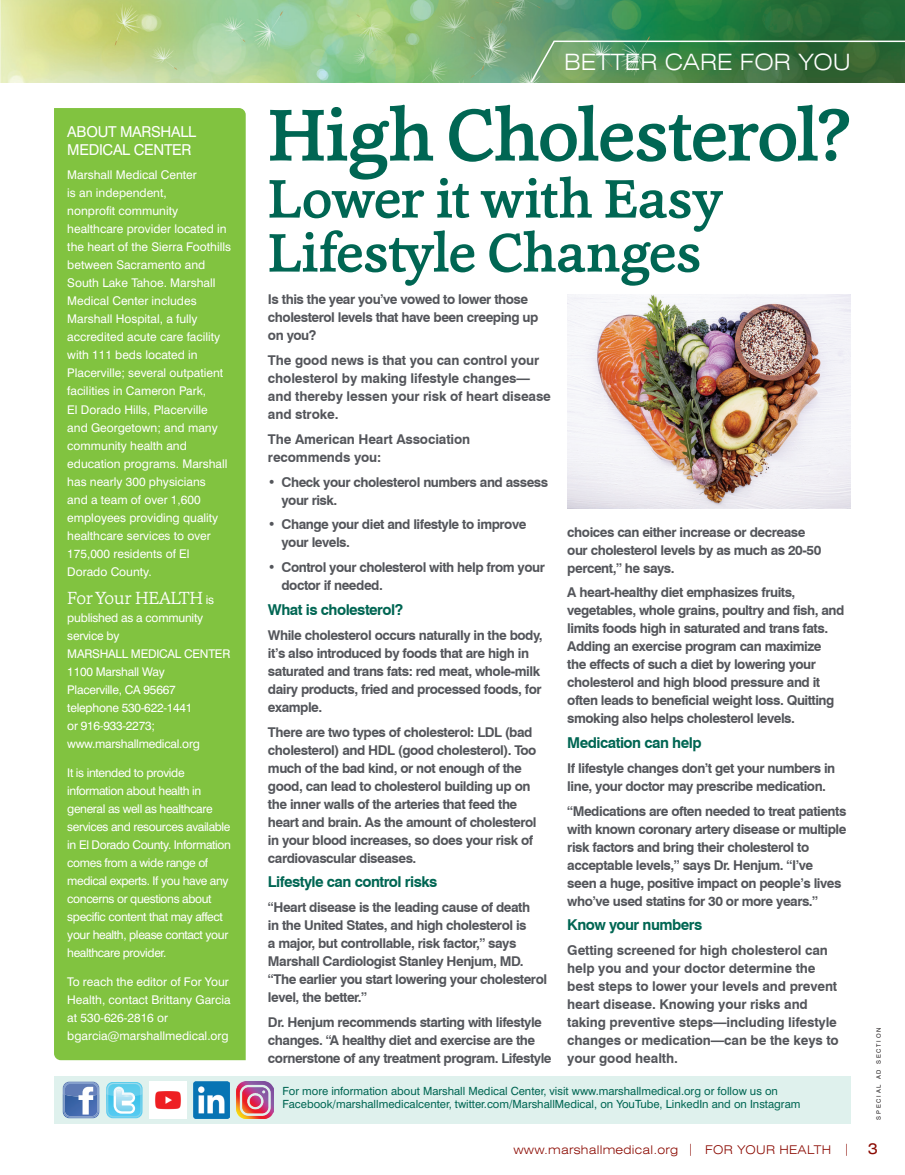
<style>
.page{position:relative;width:905px;height:1175px;background:#fff}
.page>*{position:absolute;margin:0;border:0;box-sizing:border-box;transform-origin:0 0}
.t1{font:500 75px "Cassia";letter-spacing:-.025em;color:#006653}
.t2{font:500 55.5px/54px "Cassia";letter-spacing:-.01em;color:#006653}
.t3{font:300 expanded 22.5px "Swiss 721 BT";color:#fff}
.t4{font:300 18px "Cassia";letter-spacing:-.03em;color:#fff}
.t5{font:700 15px "Swiss 721 BT";letter-spacing:-.035em;color:#006653}
.t6{font:15px/18px "Swiss 721 BT";letter-spacing:-.02em;color:#fff}
.t7{font:700 13.5px/18px "Swiss 721 BT";letter-spacing:-.035em;color:#54565b}
.t8{font:700 13.5px/18px "Swiss 721 BT";letter-spacing:-.01em;color:#54565b}
.t9{font:12px/18px "Swiss 721 BT";color:#fff}
.t10{font:12px/18px "Swiss 721 BT";letter-spacing:-.03em;color:#fff}
.t11{font:12px/18px "Swiss 721 BT";letter-spacing:-.02em;color:#fff}
.t12{font:300 expanded 12px "Swiss 721 BT";letter-spacing:.02em;color:#8b0a02}
.t13{font:11.25px/13.5px "Swiss 721 BT";color:#006653}
.t14{font:6px "Swiss 721 BT";letter-spacing:.3em;color:#231f20}
.s1{font-family:"Swiss 721 BT";font-weight:400;font-size:12px}
.s2{font-weight:400;font-size:15px}
</style>
<div class="page">
<div style="left:54px;top:108px;width:192px;height:952px;background:#81c340"></div>
<svg style="left:0;top:0;width:904px;height:82px;background:#8ab87c"></svg>
<svg style="left:529px;top:40px;width:375px;height:43px;background:#4d8450"></svg>
<div style="left:54px;top:1076px;width:796px;height:48px;background:#dff1ed"></div>
<img style="left:150px;top:1081px;width:36px;height:37px">
<svg style="left:63px;top:1081px;width:36px;height:37px"></svg>
<svg style="left:106px;top:1082px;width:36px;height:36px"></svg>
<img style="left:193px;top:1081px;width:37px;height:37px">
<img style="left:237px;top:1081px;width:36px;height:37px">
<img style="left:567px;top:294px;width:283px;height:214px">
<p class="t6" style="left:67px;top:122px;width:130px">ABOUT MARSHALL<br>MEDICAL CENTER</p>
<p class="t9" style="left:67px;top:166px;width:165px">Marshall Medical Center<br>is an independent,<br>nonprofit community healthcare provider located in the heart of the Sierra Foothills between Sacramento and<br>South Lake Tahoe. Marshall<br>Medical Center includes<br>Marshall Hospital, a fully accredited acute care facility with 111 beds located in<br>Placerville; several outpatient facilities in Cameron Park,<br>El Dorado Hills, Placerville and Georgetown; and many community health and education programs. Marshall has nearly 300 physicians<br>and a team of over 1,600 employees providing quality healthcare services to over<br>175,000 residents of El<br>Dorado County.</p>
<h3 class="t4" style="left:67px;top:586px;width:148px">For Your HEALTH <span class="s1">is</span></h3>
<p class="t11" style="left:67px;top:609px;width:164px">published as a community service by<br>MARSHALL MEDICAL CENTER<br>1100 Marshall Way<br>Placerville, CA 95667<br>telephone 530-622-1441<br>or 916-933-2273; www.marshallmedical.org</p>
<p class="t10" style="left:67px;top:764px;width:165px">It is intended to provide information about health in general as well as healthcare services and resources available in El Dorado County. Information comes from a wide range of medical experts. If you have any concerns or questions about specific content that may affect your health, please contact your healthcare provider.</p>
<p class="t9" style="left:67px;top:972px;width:165px">To reach the editor of For Your<br>Health, contact Brittany Garcia at 530-626-2816 or bgarcia@marshallmedical.org</p>
<h3 class="t3" style="left:564px;top:49px;width:288px">BETTER CARE FOR YOU</h3>
<h1 class="t1" style="left:268px;top:85px;width:584px">High Cholesterol?</h1>
<h2 class="t2" style="left:268px;top:171px;width:456px">Lower it with Easy<br>Lifestyle Changes</h2>
<p class="t7" style="left:268px;top:290px;width:272px">Is this the year you’ve vowed to lower those cholesterol levels that have been creeping up on you?</p>
<p class="t8" style="left:268px;top:351px;width:284px">The good news is that you can control your cholesterol by making lifestyle changes— and thereby lessen your risk of heart disease and stroke.</p>
<p class="t8" style="left:268px;top:430px;width:204px">The American Heart Association recommends you:</p>
<p class="t7" style="left:281px;top:473px;width:268px;text-indent:-14px">• Check your cholesterol numbers and assess your risk.</p>
<p class="t7" style="left:281px;top:515px;width:246px;text-indent:-14px">• Change your diet and lifestyle to improve your levels.</p>
<p class="t7" style="left:281px;top:558px;width:265px;text-indent:-14px">• Control your cholesterol with help from your doctor if needed.</p>
<p class="t5" style="left:268px;top:600px;width:137px">What is cholesterol?</p>
<p class="t7" style="left:268px;top:626px;width:276px">While cholesterol occurs naturally in the body, it’s also introduced by foods that are high in saturated and trans fats: red meat, whole-milk dairy products, fried and processed foods, for example.</p>
<p class="t7" style="left:268px;top:722px;width:270px">There are two types of cholesterol: LDL (bad cholesterol) and HDL (good cholesterol). Too much of the bad kind, or not enough of the good, can lead to cholesterol building up on the inner walls of the arteries that feed the heart and brain. As the amount of cholesterol in your blood increases, so does your risk of cardiovascular diseases.</p>
<p class="t5" style="left:268px;top:873px;width:171px">Lifestyle can control risks</p>
<p class="t7" style="left:268px;top:898px;width:280px">“Heart disease is the leading cause of death<br>in the United States, and high cholesterol is<br>a major, but controllable, risk factor,” says Marshall Cardiologist Stanley Henjum, MD. “The earlier you start lowering your cholesterol level, the better.”</p>
<p class="t7" style="left:268px;top:1013px;width:285px">Dr. Henjum recommends starting with lifestyle changes. “A healthy diet and exercise are the cornerstone of any treatment program. Lifestyle</p>
<p class="t7" style="left:567px;top:522px;width:255px">choices can either increase or decrease our cholesterol levels by as much as 20-50 percent,” he says.</p>
<p class="t7" style="left:567px;top:583px;width:279px">A heart-healthy diet emphasizes fruits, vegetables, whole grains, poultry and fish, and limits foods high in saturated and trans fats.<br>Adding an exercise program can maximize<br>the effects of such a diet by lowering your cholesterol and high blood pressure and it often leads to beneficial weight loss. Quitting smoking also helps cholesterol levels.</p>
<p class="t5" style="left:567px;top:733px;width:136px">Medication can help</p>
<p class="t7" style="left:567px;top:759px;width:269px">If lifestyle changes don’t get your numbers in line, your doctor may prescribe medication.</p>
<p class="t7" style="left:567px;top:801px;width:280px">“Medications are often needed to treat patients with known coronary artery disease or multiple risk factors and bring their cholesterol to acceptable levels,” says Dr. Henjum. “I’ve<br>seen a huge, positive impact on people’s lives who’ve used statins for 30 or more years.”</p>
<p class="t5" style="left:567px;top:916px;width:136px">Know your numbers</p>
<p class="t8" style="left:567px;top:941px;width:273px">Getting screened for high cholesterol can help you and your doctor determine the best steps to lower your levels and prevent heart disease. Knowing your risks and taking preventive steps—including lifestyle changes or medication—can be the keys to your good health.</p>
<p class="t13" style="left:282px;top:1084px;width:519px">For more information about Marshall Medical Center, visit www.marshallmedical.org or follow us on<br>Facebook/marshallmedicalcenter, twitter.com/MarshallMedical, on YouTube, LinkedIn and on Instagram</p>
<p class="t14" style="left:875px;top:1119px;width:94px;rotate:-90deg">SPECIAL AD SECTION</p>
<p class="t12" style="left:513px;top:1142px;width:366px">www.marshallmedical.org | FOR YOUR HEALTH | <span class="s2">3</span></p>
</div>
